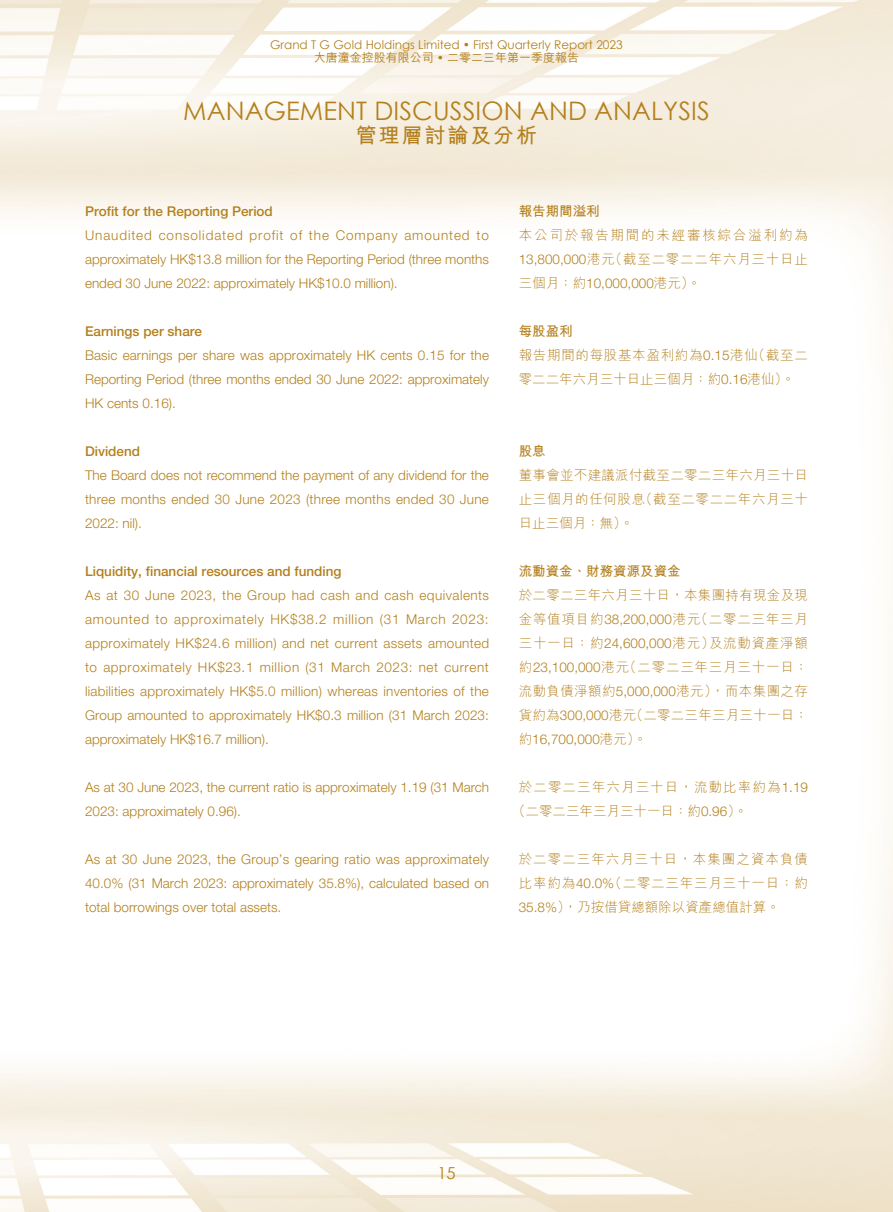
<style>
.page{position:relative;width:893px;height:1212px;background:#fff}
.page>*{position:absolute;margin:0;border:0;box-sizing:border-box;transform-origin:0 0}
.t1{font:25.5px "Century Gothic";letter-spacing:.005em;color:#b4801d}
.t2{font:700 21px "M Hei HK";letter-spacing:.09em;color:#b4801d}
.t3{font:16.5px "Century Gothic";color:#b4801d}
.t4{font:300 13.5px/24px "Helvetica Neue LT Std";color:#b4801d;text-align:justify}
.t5{font:300 13.5px/24px "M Hei HK";letter-spacing:.05em;color:#b4801d;text-align:justify}
.t6{font:500 13.5px "Helvetica Neue LT Std";color:#b4801d}
.t7{font:300 13.5px/24px "M Hei HK";letter-spacing:.135em;color:#b4801d}
.t8{font:300 13.5px/24px "M Hei HK";letter-spacing:.08em;color:#b4801d}
.t9{font:700 13.5px "M Hei HK";color:#b4801d}
.t10{font:12px "Century Gothic";color:#b4801d}
.t11{font:500 12px "M Hei HK";color:#b4801d}
.s1{font-family:"Century Gothic";font-weight:400}
.s2{font-family:"Helvetica Neue LT Std"}
.s3{font-family:"M Hei HK"}
.s4{font-weight:700}
</style>
<div class="page">
<p class="t10" style="left:270px;top:36px;width:354px">Grand T G Gold Holdings Limited • First Quarterly Report 2023</p>
<p class="t11" style="left:314px;top:49px;width:267px">大唐潼金控股有限公司 <span class="s1">•</span> 二零二三年第一季度報告</p>
<h1 class="t1" style="left:183px;top:93px;width:528px">MANAGEMENT DISCUSSION AND ANALYSIS</h1>
<h2 class="t2" style="left:356px;top:120px;width:183px">管理層討論及分析</h2>
<p class="t6" style="left:85px;top:203px;width:189px">Profit for the Reporting Period</p>
<p class="t4" style="left:85px;top:223px;width:405px">Unaudited consolidated profit of the Company amounted to approximately HK$13.8 million for the Reporting Period (three months ended 30 June 2022: approximately HK$10.0 million).</p>
<p class="t6" style="left:85px;top:323px;width:119px">Earnings per share</p>
<p class="t4" style="left:85px;top:343px;width:405px">Basic earnings per share was approximately HK cents 0.15 for the Reporting Period (three months ended 30 June 2022: approximately HK cents 0.16).</p>
<p class="t6" style="left:85px;top:443px;width:57px">Dividend</p>
<p class="t4" style="left:85px;top:463px;width:405px">The Board does not recommend the payment of any dividend for the three months ended 30 June 2023 (three months ended 30 June 2022: nil).</p>
<p class="t6" style="left:85px;top:563px;width:258px">Liquidity, financial resources and funding</p>
<p class="t4" style="left:85px;top:583px;width:406px">As at 30 June 2023, the Group had cash and cash equivalents amounted to approximately HK$38.2 million (31 March 2023: approximately HK$24.6 million) and net current assets amounted to approximately HK$23.1 million (31 March 2023: net current liabilities approximately HK$5.0 million) whereas inventories of the Group amounted to approximately HK$0.3 million (31 March 2023: approximately HK$16.7 million).</p>
<p class="t4" style="left:85px;top:775px;width:406px">As at 30 June 2023, the current ratio is approximately 1.19 (31 March<br>2023: approximately 0.96).</p>
<p class="t4" style="left:85px;top:847px;width:406px">As at 30 June 2023, the Group’s gearing ratio was approximately 40.0% (31 March 2023: approximately 35.8%), calculated based on total borrowings over total assets.</p>
<p class="t9" style="left:519px;top:201px;width:82px">報告期間溢利</p>
<p class="t7" style="left:519px;top:223px;width:291px">本公司於報告期間的未經審核綜合溢利約為<br><span class="s2">13,800,000</span>港元（截至二零二二年六月三十日止</p>
<p class="t4" style="left:519px;top:271px;width:184px"><span class="s3">三個月：約</span>10,000,000<span class="s3">港元）。</span></p>
<p class="t5" style="left:519px;top:319px;width:291px;text-align:left"><span class="s4">每股盈利<br></span>報告期間的每股基本盈利約為<span class="s2">0.15</span>港仙（截至二零二二年六月三十日止三個月：約<span class="s2">0.16</span>港仙）。</p>
<p class="t9" style="left:519px;top:441px;width:28px">股息</p>
<p class="t5" style="left:519px;top:463px;width:291px">董事會並不建議派付截至二零二三年六月三十日止三個月的任何股息（截至二零二二年六月三十日止三個月：無）。</p>
<p class="t9" style="left:519px;top:561px;width:163px">流動資金、財務資源及資金</p>
<p class="t5" style="left:519px;top:583px;width:291px">於二零二三年六月三十日，本集團持有現金及現金等值項目約<span class="s2">38,200,000</span>港元（二零二三年三月三十一日：約<span class="s2">24,600,000</span>港元）及流動資產淨額約<span class="s2">23,100,000</span>港元（二零二三年三月三十一日：流動負債淨額約<span class="s2">5,000,000</span>港元），而本集團之存貨約為<span class="s2">300,000</span>港元（二零二三年三月三十一日：</p>
<p class="t4" style="left:519px;top:727px;width:130px"><span class="s3">約</span>16,700,000<span class="s3">港元）。</span></p>
<p class="t8" style="left:512px;top:775px;width:297px;text-indent:7px">於二零二三年六月三十日，流動比率約為<span class="s2">1.19</span>（二零二三年三月三十一日：約<span class="s2">0.96</span>）。</p>
<p class="t5" style="left:519px;top:847px;width:291px">於二零二三年六月三十日，本集團之資本負債比率約為<span class="s2">40.0%</span>（二零二三年三月三十一日：約<span class="s2">35.8%</span>），乃按借貸總額除以資產總值計算。</p>
<p class="t3" style="left:437px;top:1162px;width:20px">15</p>
</div>
